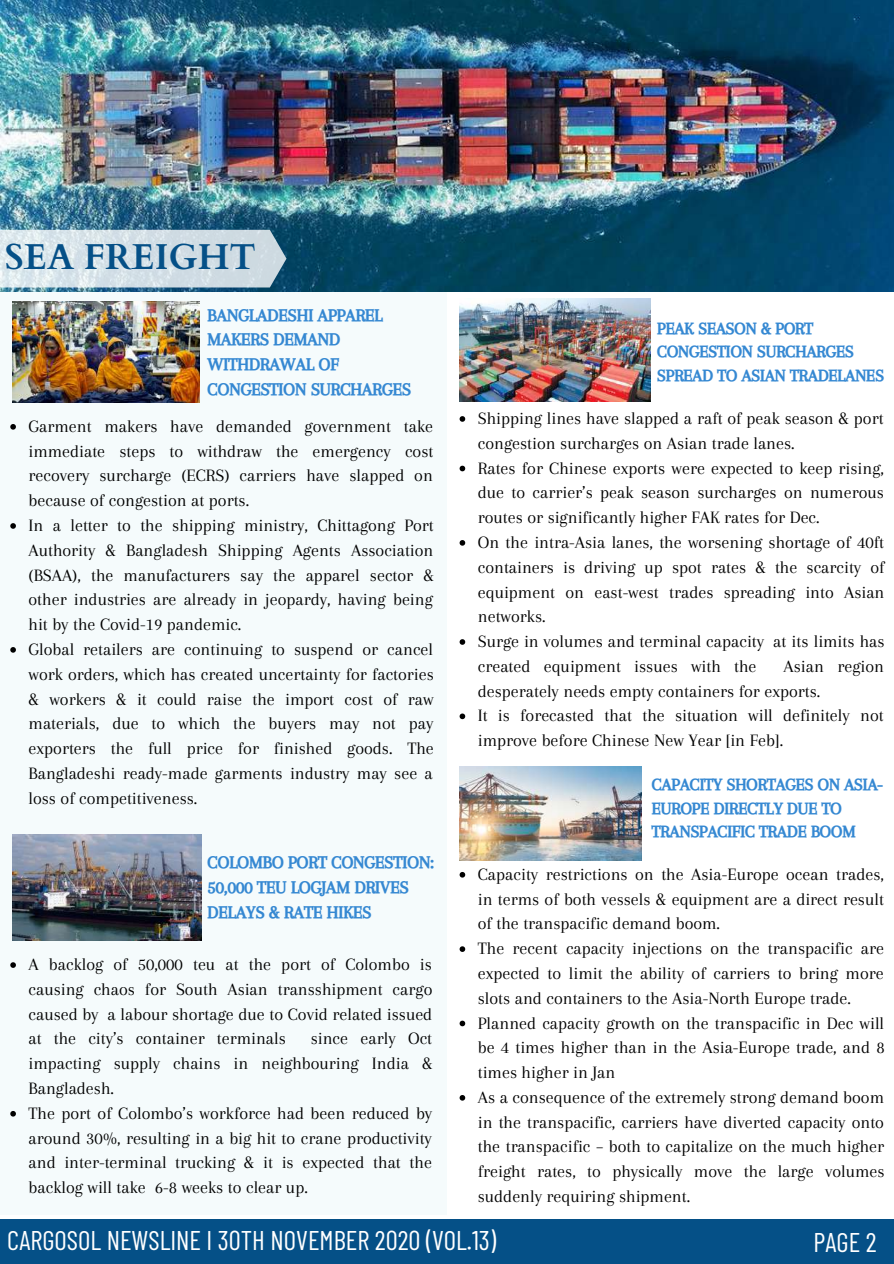
<style>
.page{position:relative;width:894px;height:1264px;background:#fff}
.page>*{position:absolute;margin:0;border:0;box-sizing:border-box;transform-origin:0 0}
.t1{font:700 36px "Cardo";color:#055087}
.t2{font:27px "Barlow Condensed";color:#fff}
.t3{font:18px/24.8px "Arapey";color:#000}
.t4{font:18px/24.8px "CA Generated";color:#3588d2}
.t5{font:17.4px/23.7px "CA Generated";color:#3588d2}
</style>
<div class="page">
<div style="left:0;top:287px;width:446px;height:927px;background:#f5fbfc"></div>
<img style="left:0;top:0;width:893px;height:292px">
<svg style="left:0;top:230px;width:286px;height:57px;background:#d0dde4"></svg>
<svg style="left:10px;top:424px;width:6px;height:5px"></svg>
<svg style="left:10px;top:523px;width:6px;height:6px"></svg>
<svg style="left:10px;top:647px;width:6px;height:5px"></svg>
<svg style="left:10px;top:962px;width:6px;height:5px"></svg>
<svg style="left:10px;top:1111px;width:6px;height:5px"></svg>
<div style="left:0;top:1219px;width:893px;height:44px;background:#055087"></div>
<img style="left:12px;top:835px;width:189px;height:105px">
<img style="left:460px;top:298px;width:190px;height:103px">
<svg style="left:459px;top:416px;width:6px;height:6px"></svg>
<svg style="left:459px;top:465px;width:6px;height:6px"></svg>
<svg style="left:459px;top:540px;width:6px;height:5px"></svg>
<svg style="left:459px;top:639px;width:6px;height:5px"></svg>
<svg style="left:459px;top:713px;width:6px;height:6px"></svg>
<svg style="left:459px;top:872px;width:6px;height:5px"></svg>
<svg style="left:459px;top:946px;width:6px;height:5px"></svg>
<svg style="left:459px;top:1020px;width:6px;height:6px"></svg>
<svg style="left:459px;top:1095px;width:6px;height:5px"></svg>
<img style="left:460px;top:766px;width:181px;height:94px">
<img style="left:12px;top:302px;width:187px;height:100px">
<h1 class="t1" style="left:5px;top:234px;width:252px">SEA FREIGHT</h1>
<p class="t4" style="left:207px;top:302px;width:205px">BANGLADESHI APPAREL<br>MAKERS DEMAND<br>WITHDRAWAL OF<br>CONGESTION SURCHARGES</p>
<p class="t3" style="left:29px;top:414px;width:407px">Garment makers have demanded government take immediate steps to withdraw the emergency cost recovery surcharge (ECRS) carriers have slapped on because of congestion at ports.<br>In a letter to the shipping ministry, Chittagong Port Authority &amp; Bangladesh Shipping Agents Association (BSAA), the manufacturers say the apparel sector &amp; other industries are already in jeopardy, having being hit by the Covid-19 pandemic.<br>Global retailers are continuing to suspend or cancel work orders, which has created uncertainty for factories &amp; workers &amp; it could raise the import cost of raw materials, due to which the buyers may not pay exporters the full price for finished goods. The Bangladeshi ready-made garments industry may see a loss of competitiveness.</p>
<p class="t4" style="left:207px;top:850px;width:228px">COLOMBO PORT CONGESTION:<br>50,000 TEU LOGJAM DRIVES<br>DELAYS &amp; RATE HIKES</p>
<p class="t3" style="left:29px;top:952px;width:405px;text-align:justify">A backlog of 50,000 teu at the port of Colombo is causing chaos for South Asian transshipment cargo caused by a labour shortage due to Covid related issued at the city’s container terminals</p>
<p class="t3" style="left:29px;top:1026px;width:405px;text-indent:282px">since early Oct impacting supply chains in neighbouring India &amp; Bangladesh.<br>The port of Colombo’s workforce had been reduced by around 30%, resulting in a big hit to crane productivity and inter-terminal trucking &amp; it is expected that the backlog will take 6-8 weeks to clear up.</p>
<p class="t5" style="left:657px;top:316px;width:228px">PEAK SEASON &amp; PORT<br>CONGESTION SURCHARGES<br>SPREAD TO ASIAN TRADELANES</p>
<p class="t3" style="left:477px;top:406px;width:408px">Shipping lines have slapped a raft of peak season &amp; port congestion surcharges on Asian trade lanes.<br>Rates for Chinese exports were expected to keep rising, due to carrier’s peak season surcharges on numerous routes or significantly higher FAK rates for Dec.<br>On the intra-Asia lanes, the worsening shortage of 40ft containers is driving up spot rates &amp; the scarcity of equipment on east-west trades spreading into Asian networks.<br>Surge in volumes and terminal capacity at its limits has created equipment issues with the</p>
<p class="t3" style="left:477px;top:653px;width:407px;text-indent:306px">Asian region desperately needs empty containers for exports.<br>It is forecasted that the situation will definitely not improve before Chinese New Year [in Feb].</p>
<p class="t5" style="left:651px;top:772px;width:231px">CAPACITY SHORTAGES ON ASIA-<br>EUROPE DIRECTLY DUE TO<br>TRANSPACIFIC TRADE BOOM</p>
<p class="t3" style="left:477px;top:861px;width:408px">Capacity restrictions on the Asia-Europe ocean trades, in terms of both vessels &amp; equipment are a direct result of the transpacific demand boom.<br>The recent capacity injections on the transpacific are expected to limit the ability of carriers to bring more slots and containers to the Asia-North Europe trade.<br>Planned capacity growth on the transpacific in Dec will be 4 times higher than in the Asia-Europe trade, and 8 times higher in Jan<br>As a consequence of the extremely strong demand boom in the transpacific, carriers have diverted capacity onto the transpacific – both to capitalize on the much higher freight rates, to physically move the large volumes suddenly requiring shipment.</p>
<h2 class="t2" style="left:7px;top:1222px;width:490px">CARGOSOL NEWSLINE I 30TH NOVEMBER 2020 (VOL.13)</h2>
<h2 class="t2" style="left:813px;top:1224px;width:65px">PAGE 2</h2>
</div>
